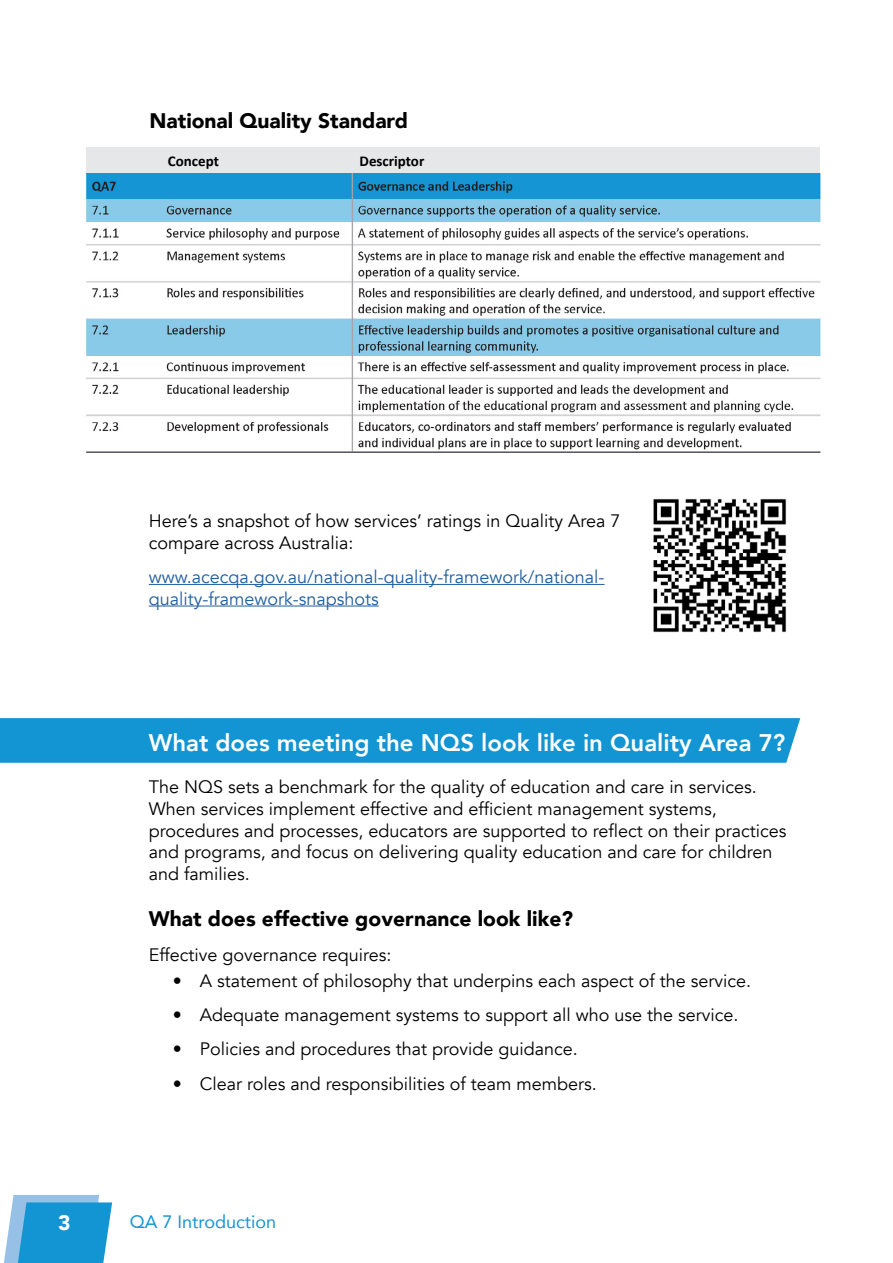
<style>
.page{position:relative;width:893px;height:1263px;background:#fff}
.page>*{position:absolute;margin:0;border:0;box-sizing:border-box;transform-origin:0 0}
.t1{font:800 24px "Avenir";color:#fff}
.t2{font:900 21px "Avenir";color:#000}
.t3{font:900 21px "Avenir";color:#fff}
.t4{font:18px/21.6px "Avenir";color:#000}
.t5{font:18px/21.6px "Avenir";color:#215e9e}
.t6{font:18px "Avenir";color:#1395d3}
.t7{font:700 15px "Calibri";color:#000}
</style>
<div class="page">
<svg style="left:4px;top:1195px;width:108px;height:68px"></svg>
<div style="left:0;top:718px;width:800px;height:45px;background:#1395d3"></div>
<div style="left:87px;top:147px;width:733px;height:27px;background:#e6e7e8"></div>
<img style="left:86px;top:174px;width:735px;height:278px">
<hr style="left:149px;top:584px;width:455px;height:1px;background:#215e9e">
<hr style="left:149px;top:606px;width:230px;height:1px;background:#215e9e">
<img style="left:653px;top:498px;width:134px;height:134px">
<p class="t2" style="left:149px;top:102px;width:260px">National Quality Standard</p>
<p class="t7" style="left:168px;top:152px;width:53px">Concept</p>
<p class="t7" style="left:360px;top:152px;width:66px">Descriptor</p>
<p class="t4" style="left:149px;top:510px;width:473px">Here’s a snapshot of how services’ ratings in Quality Area 7 compare across Australia:</p>
<p class="t5" style="left:149px;top:566px;width:457px">www.acecqa.gov.au/national-quality-framework/national&shy;quality-framework-snapshots</p>
<h1 class="t1" style="left:149px;top:724px;width:638px">What does meeting the NQS look like in Quality Area 7?</h1>
<p class="t4" style="left:149px;top:777px;width:639px">The NQS sets a benchmark for the quality of education and care in services.<br>When services implement effective and efficient management systems, procedures and processes, educators are supported to reflect on their practices and programs, and focus on delivering quality education and care for children and families.</p>
<p class="t2" style="left:149px;top:901px;width:426px">What does effective governance look like?</p>
<p class="t4" style="left:149px;top:944px;width:244px">Effective governance requires:</p>
<p class="t4" style="left:173px;top:970px;width:580px">• A statement of philosophy that underpins each aspect of the service.</p>
<p class="t4" style="left:173px;top:1004px;width:567px">• Adequate management systems to support all who use the service.</p>
<p class="t4" style="left:173px;top:1039px;width:407px">• Policies and procedures that provide guidance.</p>
<p class="t4" style="left:173px;top:1073px;width:425px">• Clear roles and responsibilities of team members.</p>
<p class="t3" style="left:58px;top:1204px;width:14px">3</p>
<p class="t6" style="left:130px;top:1207px;width:148px">QA 7 Introduction</p>
</div>
